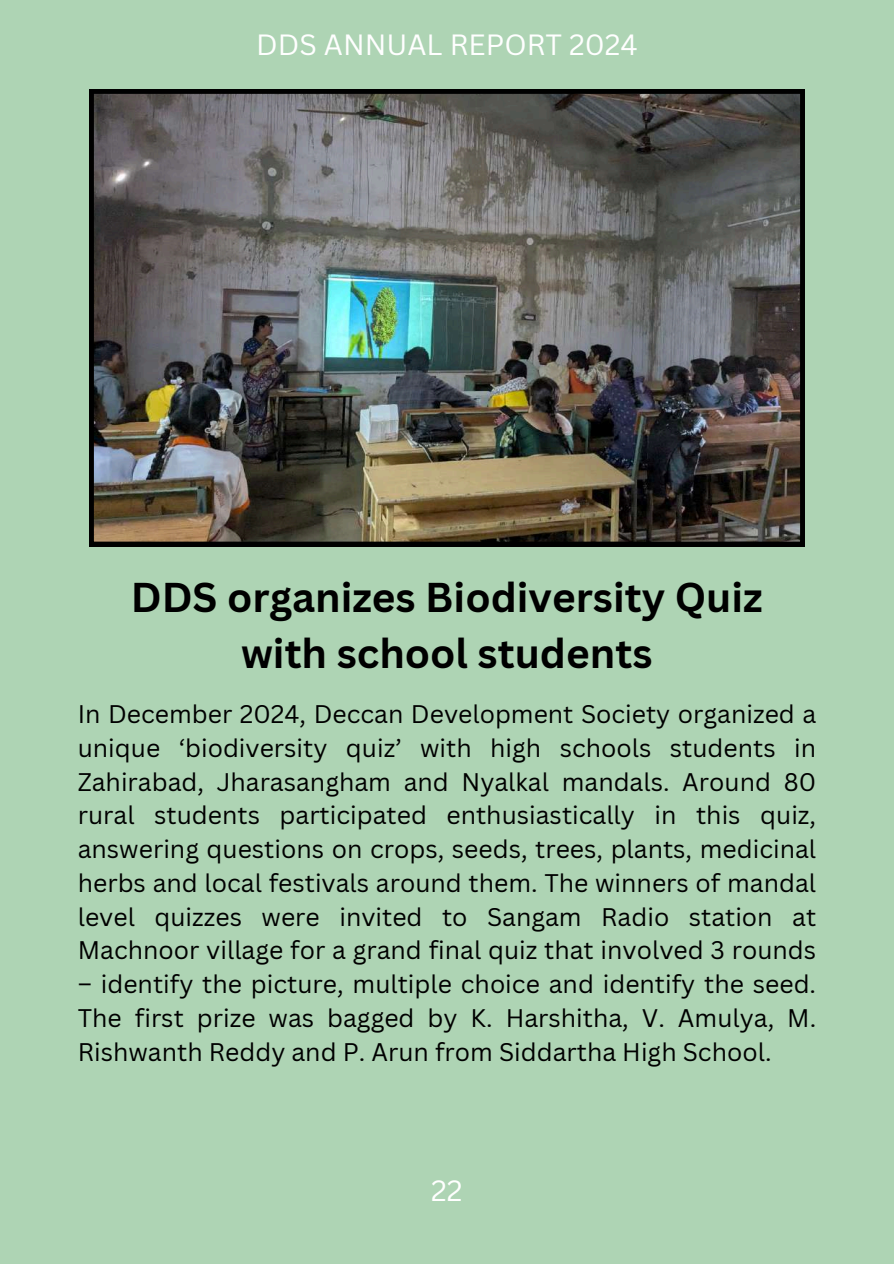
<style>
.page{position:relative;width:894px;height:1264px;background:#fff}
.page>*{position:absolute;margin:0;border:0;box-sizing:border-box;transform-origin:0 0}
.t1{font:700 40.5px/56.2px "Canva Sans";color:#000;text-align:center}
.t2{font:28.5px "Canva Sans";color:#fff}
.t3{font:24.75px/33.8px "Canva Sans";color:#000;text-align:justify}
</style>
<div class="page">
<div style="left:0;top:0;width:893px;height:1263px;background:#aed4b4"></div>
<img style="left:89px;top:89px;width:715px;height:457px">
<p class="t2" style="left:256px;top:24px;width:383px">DDS ANNUAL REPORT 2024</p>
<h1 class="t1" style="left:131px;top:568px;width:633px">DDS organizes Biodiversity Quiz with school students</h1>
<p class="t3" style="left:78px;top:696px;width:739px">In December 2024, Deccan Development Society organized a unique ‘biodiversity quiz’ with high schools students in Zahirabad, Jharasangham and Nyalkal mandals. Around 80 rural students participated enthusiastically in this quiz, answering questions on crops, seeds, trees, plants, medicinal herbs and local festivals around them. The winners of mandal level quizzes were invited to Sangam Radio station at Machnoor village for a grand final quiz that involved 3 rounds</p>
<p class="t3" style="left:78px;top:966px;width:739px">– identify the picture, multiple choice and identify the seed.<br>The first prize was bagged by K. Harshitha, V. Amulya, M.<br>Rishwanth Reddy and P. Arun from Siddartha High School.</p>
<p class="t2" style="left:431px;top:1170px;width:33px">22</p>
</div>
